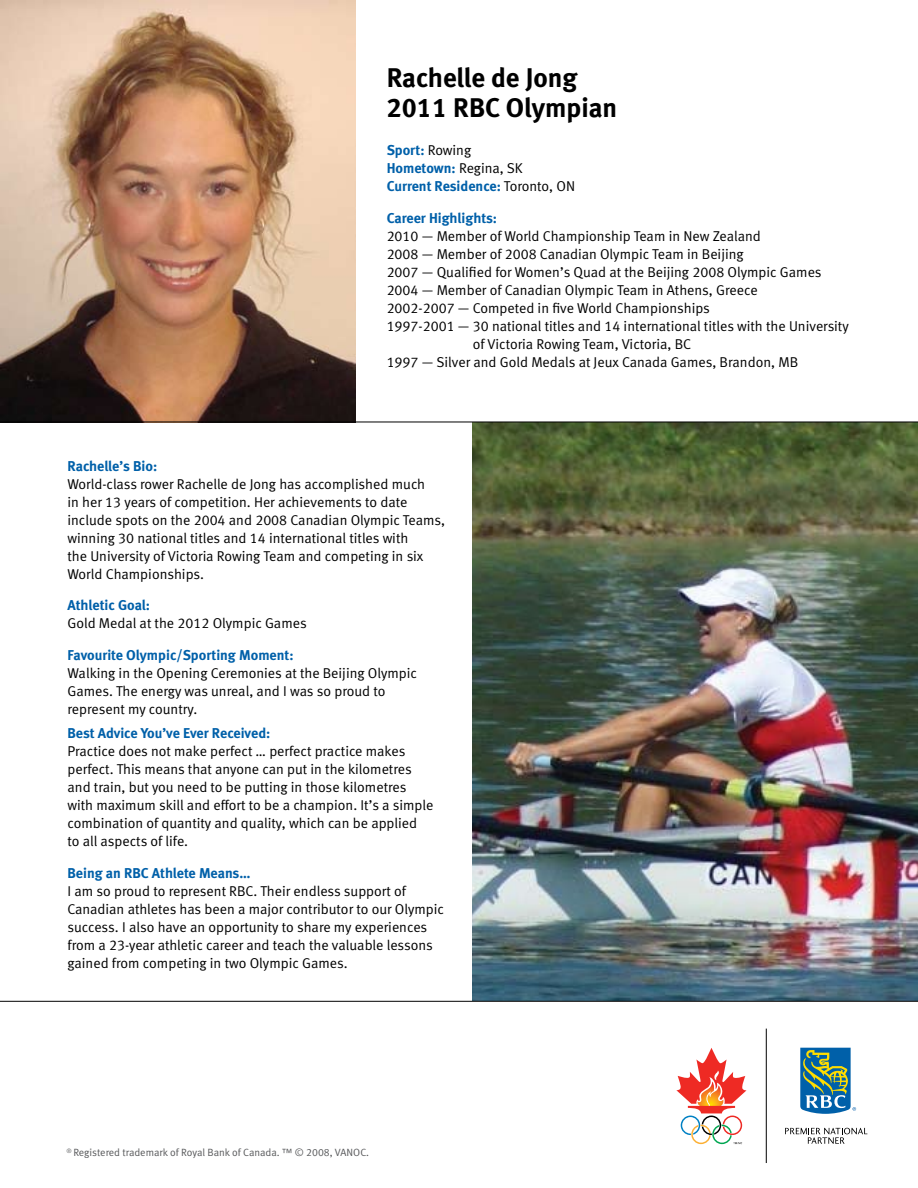
<style>
.page{position:relative;width:918px;height:1188px;background:#fff}
.page>*{position:absolute;margin:0;border:0;box-sizing:border-box;transform-origin:0 0}
.t1{font:27px/30px "Meta Bold LF";color:#000}
.t2{font:14.25px/18px "Meta Normal LF";color:#000}
.t3{font:14.25px/18px "Meta Bold LF";color:#0060a9}
.t4{font:10.5px "Meta Normal LF";color:#58595b}
.s1{font-family:"Meta Normal LF";color:#000}
</style>
<div class="page">
<img style="left:472px;top:423px;width:446px;height:578px">
<img style="left:0;top:0;width:355px;height:422px">
<hr style="left:766px;top:1029px;width:1px;height:134px;background:#000">
<svg style="left:785px;top:1128px;width:82px;height:16px"></svg>
<svg style="left:800px;top:1048px;width:56px;height:66px;background:#58919d"></svg>
<svg style="left:676px;top:1048px;width:71px;height:96px"></svg>
<hr style="left:0;top:422px;width:918px;height:1px;background:#000">
<hr style="left:0;top:1001px;width:918px;height:1px;background:#000">
<h1 class="t1" style="left:387px;top:62px;width:232px">Rachelle de Jong<br>2011 RBC Olympian</h1>
<p class="t3" style="left:387px;top:141px;width:190px">Sport: <span class="s1">Rowing<br></span>Hometown: <span class="s1">Regina, SK<br></span>Current Residence: <span class="s1">Toronto, ON</span></p>
<p class="t3" style="left:387px;top:209px;width:112px">Career Highlights:</p>
<p class="t2" style="left:387px;top:227px;width:376px">2010 — Member of World Championship Team in New Zealand</p>
<p class="t2" style="left:387px;top:245px;width:359px">2008 — Member of 2008 Canadian Olympic Team in Beijing</p>
<p class="t2" style="left:387px;top:263px;width:436px">2007 — Qualified for Women’s Quad at the Beijing 2008 Olympic Games</p>
<p class="t2" style="left:387px;top:281px;width:372px">2004 — Member of Canadian Olympic Team in Athens, Greece</p>
<p class="t2" style="left:387px;top:299px;width:325px">2002-2007 — Competed in five World Championships</p>
<p class="t2" style="left:387px;top:317px;width:464px">1997-2001 — 30 national titles and 14 international titles with the University</p>
<p class="t2" style="left:473px;top:335px;width:220px">of Victoria Rowing Team, Victoria, BC</p>
<p class="t2" style="left:387px;top:353px;width:413px">1997 — Silver and Gold Medals at Jeux Canada Games, Brandon, MB</p>
<p class="t3" style="left:68px;top:456px;width:91px">Rachelle’s Bio:</p>
<p class="t2" style="left:68px;top:474px;width:379px">World-class rower Rachelle de Jong has accomplished much<br>in her 13 years of competition. Her achievements to date include spots on the 2004 and 2008 Canadian Olympic Teams, winning 30 national titles and 14 international titles with<br>the University of Victoria Rowing Team and competing in six World Championships.</p>
<p class="t3" style="left:68px;top:596px;width:84px">Athletic Goal:</p>
<p class="t2" style="left:68px;top:614px;width:241px">Gold Medal at the 2012 Olympic Games</p>
<p class="t3" style="left:68px;top:645px;width:228px">Favourite Olympic/Sporting Moment:</p>
<p class="t2" style="left:68px;top:663px;width:351px">Walking in the Opening Ceremonies at the Beijing Olympic<br>Games. The energy was unreal, and I was so proud to represent my country.</p>
<p class="t3" style="left:68px;top:724px;width:204px">Best Advice You’ve Ever Received:</p>
<p class="t2" style="left:68px;top:742px;width:367px">Practice does not make perfect … perfect practice makes perfect. This means that anyone can put in the kilometres and train, but you need to be putting in those kilometres with maximum skill and effort to be a champion. It’s a simple combination of quantity and quality, which can be applied<br>to all aspects of life.</p>
<p class="t3" style="left:68px;top:864px;width:185px">Being an RBC Athlete Means…</p>
<p class="t2" style="left:68px;top:882px;width:378px">I am so proud to represent RBC. Their endless support of Canadian athletes has been a major contributor to our Olympic success. I also have an opportunity to share my experiences from a 23-year athletic career and teach the valuable lessons gained from competing in two Olympic Games.</p>
<p class="t4" style="left:67px;top:1146px;width:304px"><sup>®</sup> Registered trademark of Royal Bank of Canada. ™ © 2008, VANOC.</p>
</div>
